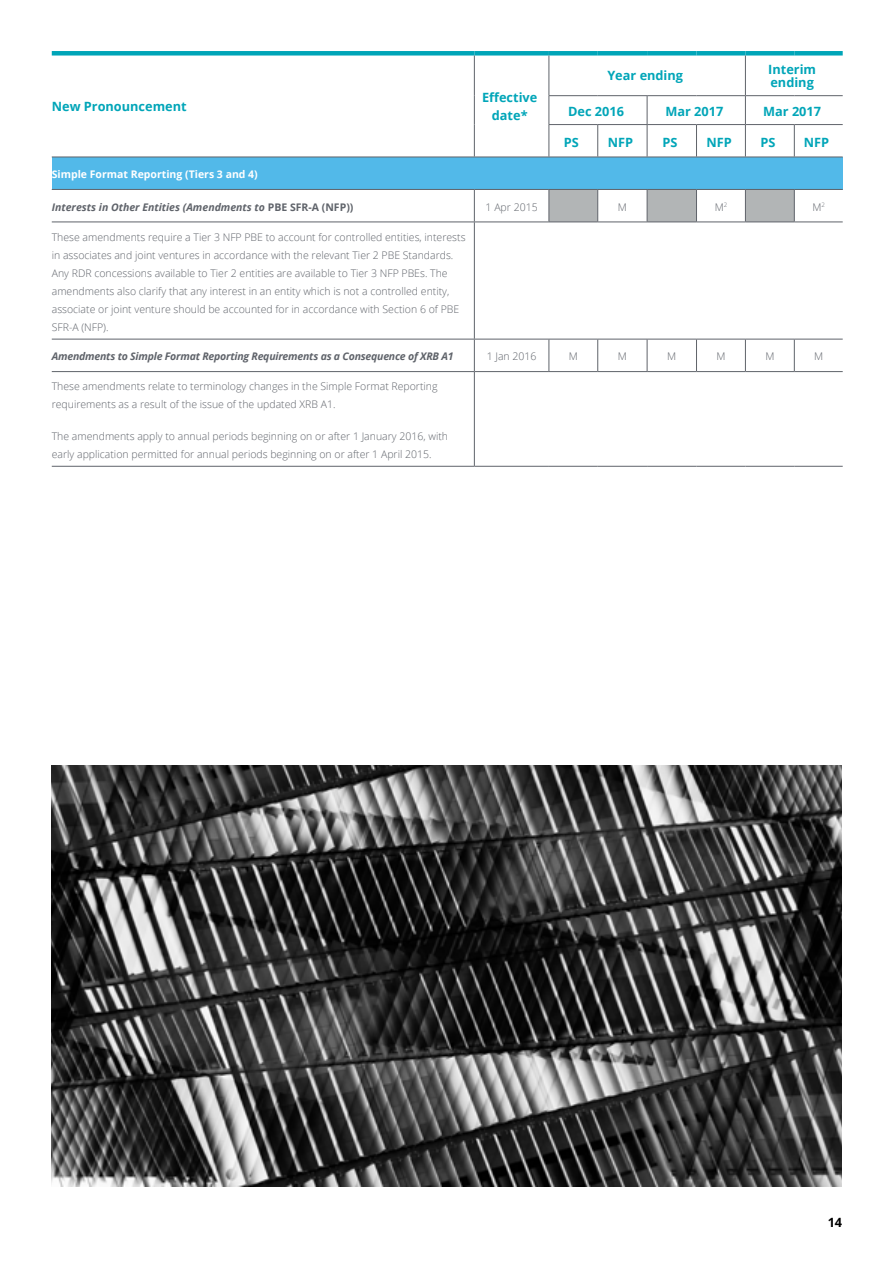
<style>
.page{position:relative;width:893px;height:1263px;background:#fff}
.page>*{position:absolute;margin:0;border:0;box-sizing:border-box;transform-origin:0 0}
.t1{font:700 12.75px/18px "Open Sans";color:#00a5b8;text-align:center}
.t2{font:700 12.75px "Open Sans";color:#000}
.t3{font:300 10.5px/18px "Open Sans";color:#5f636a}
.t4{font:italic 700 10.5px "Open Sans";letter-spacing:-.02em;color:#5f636a}
.t5{font:italic 700 10.5px "Open Sans";color:#5f636a}
.t6{font:700 10.5px "Open Sans";color:#fff}
.s1{font-style:normal}
</style>
<div class="page">
<img style="left:52px;top:765px;width:790px;height:421px">
<div style="left:52px;top:157px;width:791px;height:32px;background:#52b9e9"></div>
<svg style="left:52px;top:190px;width:742px;height:32px"></svg>
<div style="left:52px;top:51px;width:422px;height:5px;background:#00a5b8"></div>
<div style="left:474px;top:51px;width:75px;height:5px;background:#00a5b8"></div>
<div style="left:549px;top:51px;width:49px;height:5px;background:#00a5b8"></div>
<div style="left:598px;top:51px;width:49px;height:5px;background:#00a5b8"></div>
<div style="left:647px;top:51px;width:49px;height:5px;background:#00a5b8"></div>
<div style="left:696px;top:51px;width:49px;height:5px;background:#00a5b8"></div>
<div style="left:745px;top:51px;width:49px;height:5px;background:#00a5b8"></div>
<div style="left:794px;top:51px;width:49px;height:5px;background:#00a5b8"></div>
<hr style="left:474px;top:56px;width:1px;height:40px;background:#5f636a">
<svg style="left:474px;top:96px;width:1px;height:29px"></svg>
<hr style="left:474px;top:125px;width:1px;height:32px;background:#5f636a">
<hr style="left:548px;top:56px;width:1px;height:39px;background:#5f636a">
<hr style="left:745px;top:56px;width:1px;height:39px;background:#5f636a">
<hr style="left:52px;top:157px;width:422px;height:1px;background:#5f636a">
<hr style="left:474px;top:157px;width:75px;height:1px;background:#5f636a">
<hr style="left:548px;top:95px;width:50px;height:1px;background:#5f636a">
<svg style="left:548px;top:96px;width:1px;height:28px"></svg>
<hr style="left:598px;top:95px;width:49px;height:1px;background:#5f636a">
<hr style="left:647px;top:95px;width:49px;height:1px;background:#5f636a">
<svg style="left:647px;top:96px;width:1px;height:28px"></svg>
<hr style="left:696px;top:95px;width:49px;height:1px;background:#5f636a">
<hr style="left:745px;top:95px;width:49px;height:1px;background:#5f636a">
<svg style="left:745px;top:96px;width:1px;height:28px"></svg>
<hr style="left:794px;top:95px;width:49px;height:1px;background:#5f636a">
<hr style="left:548px;top:124px;width:50px;height:1px;background:#5f636a">
<hr style="left:548px;top:125px;width:1px;height:32px;background:#5f636a">
<hr style="left:549px;top:157px;width:49px;height:1px;background:#5f636a">
<hr style="left:598px;top:124px;width:49px;height:1px;background:#5f636a">
<hr style="left:597px;top:125px;width:1px;height:32px;background:#5f636a">
<hr style="left:598px;top:157px;width:49px;height:1px;background:#5f636a">
<hr style="left:647px;top:124px;width:49px;height:1px;background:#5f636a">
<hr style="left:647px;top:125px;width:1px;height:32px;background:#5f636a">
<hr style="left:647px;top:157px;width:49px;height:1px;background:#5f636a">
<hr style="left:696px;top:124px;width:49px;height:1px;background:#5f636a">
<hr style="left:696px;top:125px;width:1px;height:32px;background:#5f636a">
<hr style="left:696px;top:157px;width:49px;height:1px;background:#5f636a">
<hr style="left:745px;top:124px;width:49px;height:1px;background:#5f636a">
<hr style="left:745px;top:125px;width:1px;height:32px;background:#5f636a">
<hr style="left:794px;top:124px;width:49px;height:1px;background:#5f636a">
<hr style="left:745px;top:157px;width:49px;height:1px;background:#5f636a">
<hr style="left:794px;top:157px;width:49px;height:1px;background:#5f636a">
<hr style="left:794px;top:125px;width:1px;height:32px;background:#5f636a">
<hr style="left:52px;top:189px;width:422px;height:1px;background:#5f636a">
<hr style="left:474px;top:189px;width:75px;height:1px;background:#5f636a">
<hr style="left:474px;top:190px;width:1px;height:32px;background:#5f636a">
<hr style="left:549px;top:189px;width:49px;height:1px;background:#5f636a">
<hr style="left:548px;top:190px;width:1px;height:32px;background:#5f636a">
<hr style="left:598px;top:189px;width:49px;height:1px;background:#5f636a">
<hr style="left:597px;top:190px;width:1px;height:32px;background:#5f636a">
<hr style="left:647px;top:189px;width:49px;height:1px;background:#5f636a">
<hr style="left:647px;top:190px;width:1px;height:32px;background:#5f636a">
<hr style="left:696px;top:189px;width:49px;height:1px;background:#5f636a">
<hr style="left:696px;top:190px;width:1px;height:32px;background:#5f636a">
<hr style="left:745px;top:189px;width:49px;height:1px;background:#5f636a">
<hr style="left:745px;top:190px;width:1px;height:32px;background:#5f636a">
<hr style="left:794px;top:189px;width:49px;height:1px;background:#5f636a">
<hr style="left:794px;top:190px;width:1px;height:32px;background:#5f636a">
<hr style="left:52px;top:222px;width:422px;height:1px;background:#5f636a">
<hr style="left:474px;top:222px;width:75px;height:1px;background:#5f636a">
<hr style="left:474px;top:222px;width:1px;height:117px;background:#5f636a">
<hr style="left:549px;top:222px;width:49px;height:1px;background:#5f636a">
<hr style="left:598px;top:222px;width:49px;height:1px;background:#5f636a">
<hr style="left:647px;top:222px;width:49px;height:1px;background:#5f636a">
<hr style="left:696px;top:222px;width:49px;height:1px;background:#5f636a">
<hr style="left:745px;top:222px;width:49px;height:1px;background:#5f636a">
<hr style="left:794px;top:222px;width:49px;height:1px;background:#5f636a">
<hr style="left:52px;top:339px;width:422px;height:1px;background:#5f636a">
<hr style="left:474px;top:339px;width:75px;height:1px;background:#5f636a">
<hr style="left:474px;top:339px;width:1px;height:32px;background:#5f636a">
<hr style="left:549px;top:339px;width:49px;height:1px;background:#5f636a">
<hr style="left:548px;top:339px;width:1px;height:32px;background:#5f636a">
<hr style="left:598px;top:339px;width:49px;height:1px;background:#5f636a">
<hr style="left:597px;top:339px;width:1px;height:32px;background:#5f636a">
<hr style="left:647px;top:339px;width:49px;height:1px;background:#5f636a">
<hr style="left:647px;top:339px;width:1px;height:32px;background:#5f636a">
<hr style="left:696px;top:339px;width:49px;height:1px;background:#5f636a">
<hr style="left:696px;top:339px;width:1px;height:32px;background:#5f636a">
<hr style="left:745px;top:339px;width:49px;height:1px;background:#5f636a">
<hr style="left:745px;top:339px;width:1px;height:32px;background:#5f636a">
<hr style="left:794px;top:339px;width:49px;height:1px;background:#5f636a">
<hr style="left:794px;top:339px;width:1px;height:32px;background:#5f636a">
<hr style="left:52px;top:371px;width:422px;height:1px;background:#5f636a">
<hr style="left:474px;top:371px;width:75px;height:1px;background:#5f636a">
<hr style="left:474px;top:372px;width:1px;height:94px;background:#5f636a">
<hr style="left:549px;top:371px;width:49px;height:1px;background:#5f636a">
<hr style="left:598px;top:371px;width:49px;height:1px;background:#5f636a">
<hr style="left:647px;top:371px;width:49px;height:1px;background:#5f636a">
<hr style="left:696px;top:371px;width:49px;height:1px;background:#5f636a">
<hr style="left:745px;top:371px;width:49px;height:1px;background:#5f636a">
<hr style="left:794px;top:371px;width:49px;height:1px;background:#5f636a">
<hr style="left:52px;top:466px;width:422px;height:1px;background:#5f636a">
<hr style="left:474px;top:466px;width:75px;height:1px;background:#5f636a">
<hr style="left:549px;top:466px;width:49px;height:1px;background:#5f636a">
<hr style="left:598px;top:466px;width:49px;height:1px;background:#5f636a">
<hr style="left:647px;top:466px;width:49px;height:1px;background:#5f636a">
<hr style="left:696px;top:466px;width:49px;height:1px;background:#5f636a">
<hr style="left:745px;top:466px;width:49px;height:1px;background:#5f636a">
<hr style="left:794px;top:466px;width:49px;height:1px;background:#5f636a">
<p class="t1" style="left:52px;top:97px;width:136px">New Pronouncement</p>
<p class="t1" style="left:482px;top:88px;width:57px">Effective date*</p>
<p class="t1" style="left:607px;top:66px;width:77px">Year ending</p>
<p class="t1" style="left:768px;top:62px;width:49px;line-height:13.5px;text-align:left">Interim ending</p>
<p class="t1" style="left:568px;top:102px;width:57px">Dec 2016</p>
<p class="t1" style="left:665px;top:102px;width:59px">Mar 2017</p>
<p class="t1" style="left:763px;top:102px;width:59px">Mar 2017</p>
<p class="t1" style="left:564px;top:133px;width:17px">PS</p>
<p class="t1" style="left:608px;top:133px;width:27px">NFP</p>
<p class="t1" style="left:662px;top:133px;width:17px">PS</p>
<p class="t1" style="left:706px;top:133px;width:27px">NFP</p>
<p class="t1" style="left:760px;top:133px;width:17px">PS</p>
<p class="t1" style="left:804px;top:133px;width:27px">NFP</p>
<p class="t6" style="left:52px;top:167px;width:208px">Simple Format Reporting (Tiers 3 and 4)</p>
<p class="t5" style="left:52px;top:200px;width:303px">Interests in Other Entities (Amendments to <span class="s1">PBE SFR-A (NFP))</span></p>
<p class="t3" style="left:486px;top:198px;width:54px">1 Apr 2015</p>
<p class="t3" style="left:618px;top:198px;width:11px">M</p>
<p class="t3" style="left:715px;top:198px;width:14px">M<sup>2</sup></p>
<p class="t3" style="left:812px;top:198px;width:14px">M<sup>2</sup></p>
<p class="t3" style="left:52px;top:227px;width:415px">These amendments require a Tier 3 NFP PBE to account for controlled entities, interests in associates and joint ventures in accordance with the relevant Tier 2 PBE Standards.<br>Any RDR concessions available to Tier 2 entities are available to Tier 3 NFP PBEs. The amendments also clarify that any interest in an entity which is not a controlled entity, associate or joint venture should be accounted for in accordance with Section 6 of PBE SFR-A (NFP).</p>
<p class="t4" style="left:52px;top:349px;width:403px">Amendments to Simple Format Reporting Requirements as a Consequence of XRB A1</p>
<p class="t3" style="left:487px;top:347px;width:51px">1 Jan 2016</p>
<p class="t3" style="left:569px;top:347px;width:11px">M</p>
<p class="t3" style="left:618px;top:347px;width:11px">M</p>
<p class="t3" style="left:667px;top:347px;width:11px">M</p>
<p class="t3" style="left:716px;top:347px;width:11px">M</p>
<p class="t3" style="left:765px;top:347px;width:11px">M</p>
<p class="t3" style="left:814px;top:347px;width:11px">M</p>
<p class="t3" style="left:52px;top:377px;width:387px">These amendments relate to terminology changes in the Simple Format Reporting requirements as a result of the issue of the updated XRB A1.</p>
<p class="t3" style="left:52px;top:427px;width:398px">The amendments apply to annual periods beginning on or after 1 January 2016, with early application permitted for annual periods beginning on or after 1 April 2015.</p>
<p class="t2" style="left:828px;top:1213px;width:16px">14</p>
</div>
